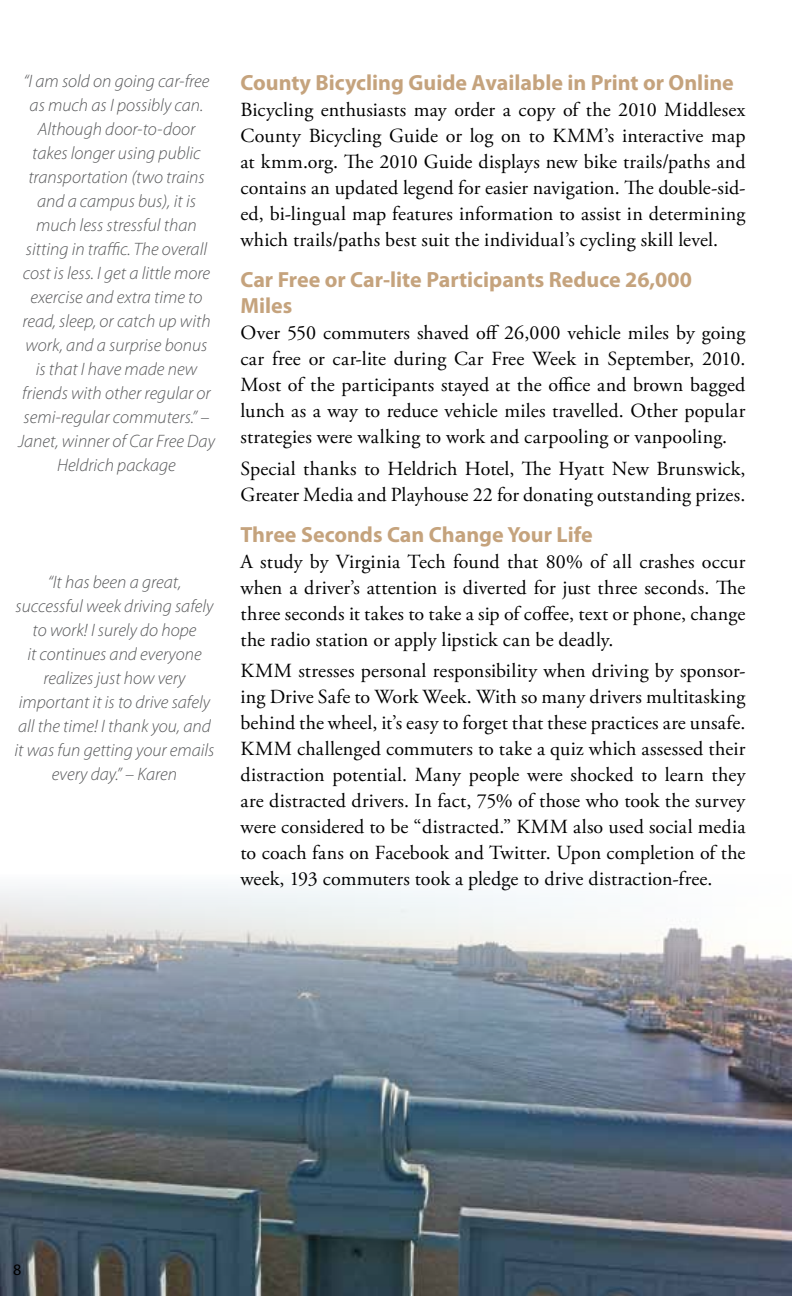
<style>
.page{position:relative;width:792px;height:1296px;background:#fff}
.page>*{position:absolute;margin:0;border:0;box-sizing:border-box;transform-origin:0 0}
.t1{font:700 22px/26px "Myriad Pro";color:#c5a37d}
.t2{font:20px/26px "Adobe Garamond Pro";letter-spacing:.01em;color:#000;text-align:justify}
.t3{font:italic 300 18px/24px "Myriad Pro";color:#58595b;text-align:center}
.t4{font:16px "Myriad Pro";color:#000}
</style>
<div class="page">
<img style="left:0;top:886px;width:792px;height:410px">
<p class="t3" style="left:18px;top:69px;width:198px">“I am sold on going car-free as much as I possibly can.<br>Although door-to-door takes longer using public transportation (two trains and a campus bus), it is much less stressful than sitting in traffic. The overall cost is less. I get a little more exercise and extra time to read, sleep, or catch up with work, and a surprise bonus<br>is that I have made new friends with other regular or semi-regular commuters.” –<br>Janet, winner of Car Free Day<br>Heldrich package</p>
<p class="t3" style="left:15px;top:570px;width:201px">“It has been a great, successful week driving safely to work! I surely do hope<br>it continues and everyone realizes just how very important it is to drive safely all the time! I thank you, and it was fun getting your emails every day.” – Karen</p>
<p class="t1" style="left:240px;top:69px;width:495px">County Bicycling Guide Available in Print or Online</p>
<p class="t2" style="left:240px;top:98px;width:507px">Bicycling enthusiasts may order a copy of the 2010 Middlesex County Bicycling Guide or log on to KMM’s interactive map at kmm.org. The 2010 Guide displays new bike trails/paths and contains an updated legend for easier navigation. The double-sid&shy;ed, bi-lingual map features information to assist in determining which trails/paths best suit the individual’s cycling skill level.</p>
<p class="t1" style="left:240px;top:266px;width:453px">Car Free or Car-lite Participants Reduce 26,000<br>Miles</p>
<p class="t2" style="left:240px;top:320px;width:506px">Over 550 commuters shaved off 26,000 vehicle miles by going car free or car-lite during Car Free Week in September, 2010.<br>Most of the participants stayed at the office and brown bagged lunch as a way to reduce vehicle miles travelled. Other popular strategies were walking to work and carpooling or vanpooling.</p>
<p class="t2" style="left:240px;top:456px;width:506px">Special thanks to Heldrich Hotel, The Hyatt New Brunswick,<br>Greater Media and Playhouse 22 for donating outstanding prizes.</p>
<p class="t1" style="left:240px;top:520px;width:354px">Three Seconds Can Change Your Life</p>
<p class="t2" style="left:240px;top:549px;width:507px">A study by Virginia Tech found that 80% of all crashes occur when a driver’s attention is diverted for just three seconds. The three seconds it takes to take a sip of coffee, text or phone, change the radio station or apply lipstick can be deadly.</p>
<p class="t2" style="left:240px;top:659px;width:507px">KMM stresses personal responsibility when driving by sponsor&shy;ing Drive Safe to Work Week. With so many drivers multitasking behind the wheel, it’s easy to forget that these practices are unsafe.<br>KMM challenged commuters to take a quiz which assessed their distraction potential. Many people were shocked to learn they are distracted drivers. In fact, 75% of those who took the survey were considered to be “distracted.” KMM also used social media to coach fans on Facebook and Twitter. Upon completion of the week, 193 commuters took a pledge to drive distraction-free.</p>
<p class="t4" style="left:13px;top:1260px;width:10px">8</p>
</div>
